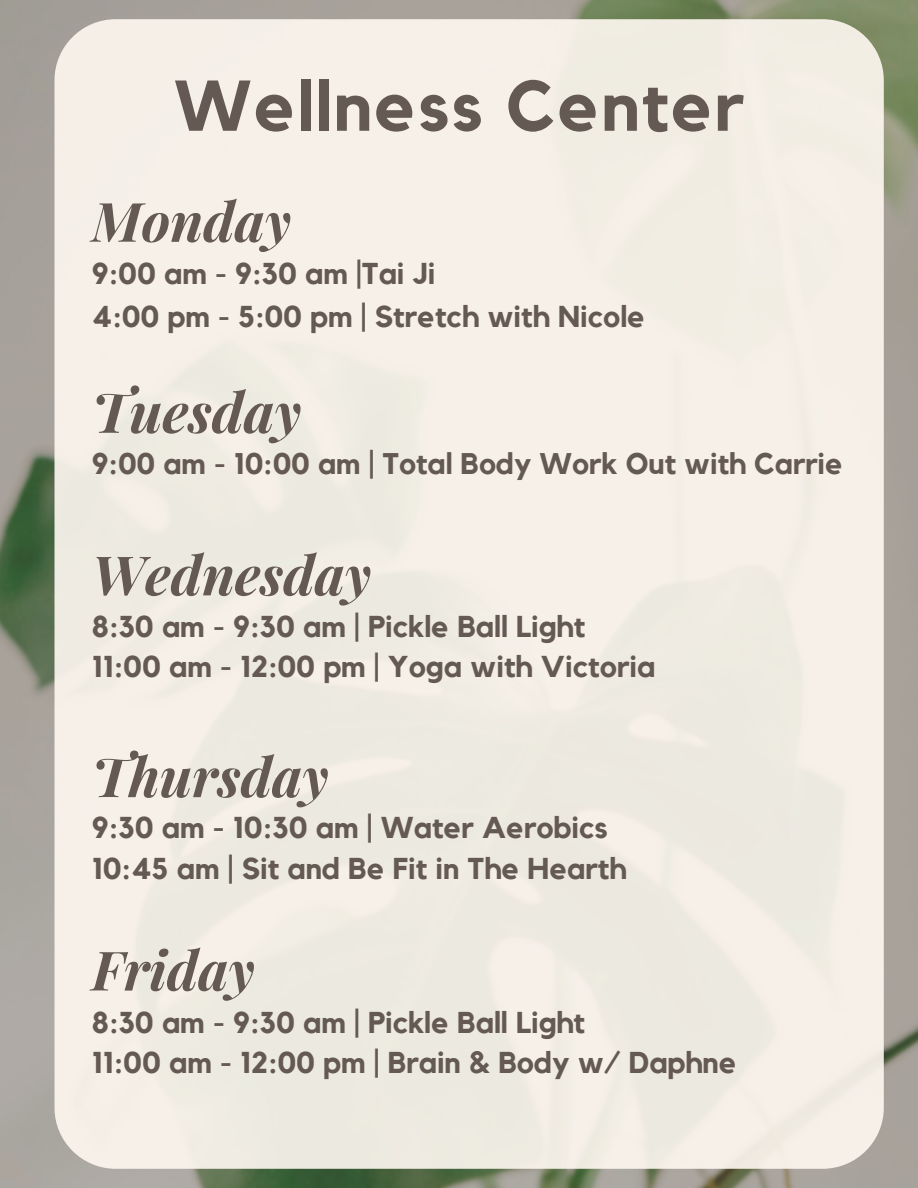
<style>
.page{position:relative;width:918px;height:1188px;background:#fff}
.page>*{position:absolute;margin:0;border:0;box-sizing:border-box;transform-origin:0 0}
.t1{font:700 70.95px "Kollektif";letter-spacing:.025em;color:#645953}
.t2{font:italic 700 55.35px "Playfair Display";color:#645953}
.t3{font:italic 700 54.3px "Playfair Display";color:#645953}
.t4{font:700 30px "Kollektif";color:#645953}
.t5{font:700 29.85px "Kollektif";color:#645953}
</style>
<div class="page">
<img style="left:0;top:0;width:918px;height:1188px">
<div style="left:54px;top:19px;width:830px;height:1150px;background:#f4efe6;border-radius:61px"></div>
<p class="t1" style="left:174px;top:73px;width:572px">Wellness Center</p>
<p class="t3" style="left:92px;top:183px;width:201px">Monday</p>
<p class="t4" style="left:92px;top:260px;width:345px">9:00 am - 9:30 am |Tai Ji</p>
<p class="t4" style="left:92px;top:303px;width:555px">4:00 pm - 5:00 pm | Stretch with Nicole</p>
<p class="t2" style="left:92px;top:373px;width:211px">Tuesday</p>
<p class="t5" style="left:92px;top:450px;width:753px">9:00 am - 10:00 am | Total Body Work Out with Carrie</p>
<p class="t3" style="left:92px;top:537px;width:281px">Wednesday</p>
<p class="t4" style="left:92px;top:612px;width:495px">8:30 am - 9:30 am | Pickle Ball Light</p>
<p class="t4" style="left:92px;top:653px;width:565px">11:00 am - 12:00 pm | Yoga with Victoria</p>
<p class="t3" style="left:92px;top:738px;width:238px">Thursday</p>
<p class="t4" style="left:92px;top:814px;width:518px">9:30 am - 10:30 am | Water Aerobics</p>
<p class="t4" style="left:92px;top:854px;width:536px">10:45 am | Sit and Be Fit in The Hearth</p>
<p class="t3" style="left:92px;top:932px;width:164px">Friday</p>
<p class="t4" style="left:92px;top:1008px;width:495px">8:30 am - 9:30 am | Pickle Ball Light</p>
<p class="t4" style="left:92px;top:1049px;width:646px">11:00 am - 12:00 pm | Brain &amp; Body w/ Daphne</p>
</div>
